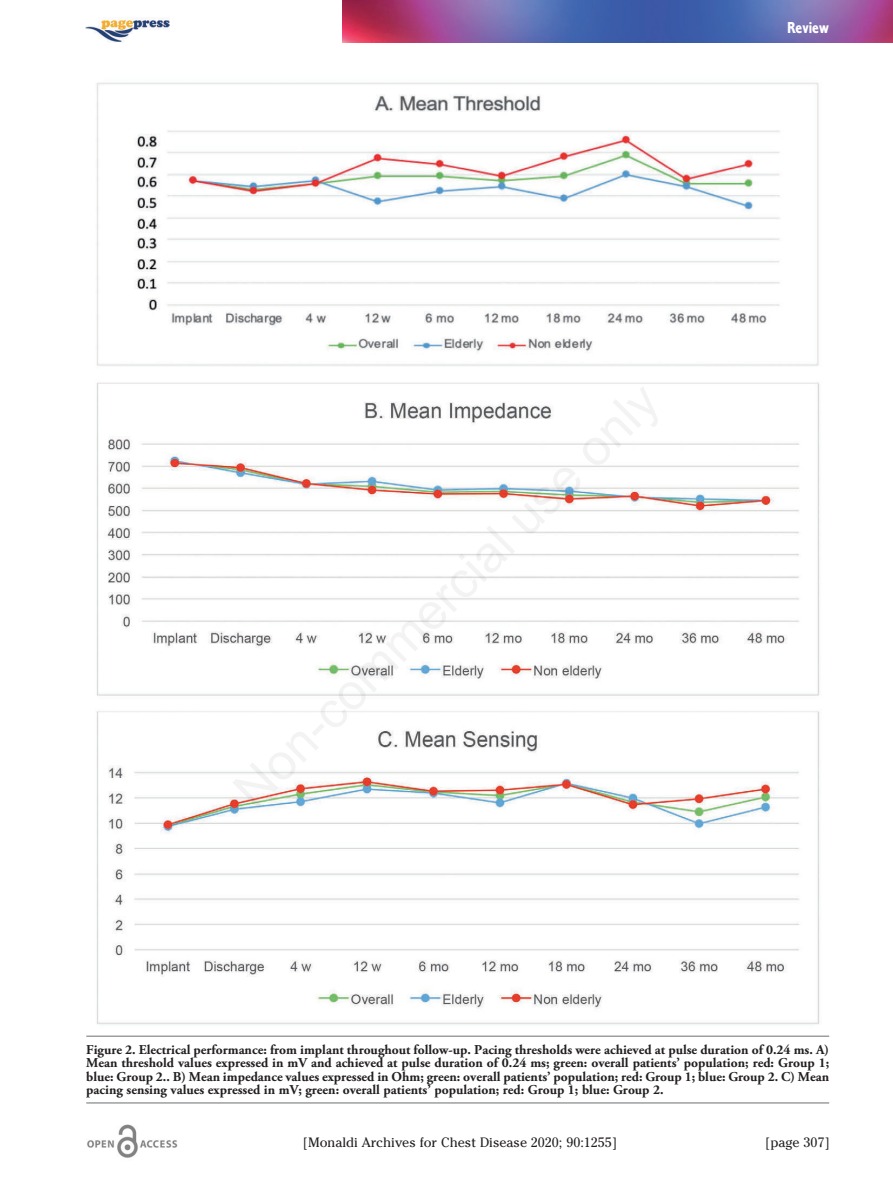
<style>
.page{position:relative;width:893px;height:1191px;background:#fff}
.page>*{position:absolute;margin:0;border:0;box-sizing:border-box;transform-origin:0 0}
.t1{font:16.5px "Corinthian Bold Condensed Plain";color:#fff}
.t2{font:700 13.5px/13.5px "Adobe Garamond Pro";color:#231f20;text-align:justify}
.t3{font:13.5px "Cheltenham";color:#231f20}
</style>
<div class="page">
<img style="left:342px;top:0;width:551px;height:43px">
<img style="left:87px;top:1124px;width:91px;height:34px">
<img style="left:85px;top:17px;width:84px;height:25px">
<img style="left:96px;top:82px;width:724px;height:943px">
<hr style="left:86px;top:1035px;width:743px;height:1px;background:#6c6d70">
<hr style="left:86px;top:1102px;width:743px;height:1px;background:#6c6d70">
<p class="t1" style="left:787px;top:22px;width:43px">Review</p>
<p class="t2" style="left:86px;top:1043px;width:744px">Figure 2. Electrical performance: from implant throughout follow-up. Pacing thresholds were achieved at pulse duration of 0.24 ms. A)<br>Mean threshold values expressed in mV and achieved at pulse duration of 0.24 ms; green: overall patients’ population; red: Group 1; blue: Group 2.. B) Mean impedance values expressed in Ohm; green: overall patients’ population; red: Group 1; blue: Group 2. C) Mean pacing sensing values expressed in mV; green: overall patients’ population; red: Group 1; blue: Group 2.</p>
<p class="t3" style="left:303px;top:1134px;width:316px">[Monaldi Archives for Chest Disease 2020; 90:1255]</p>
<p class="t3" style="left:765px;top:1134px;width:66px">[page 307]</p>
</div>
